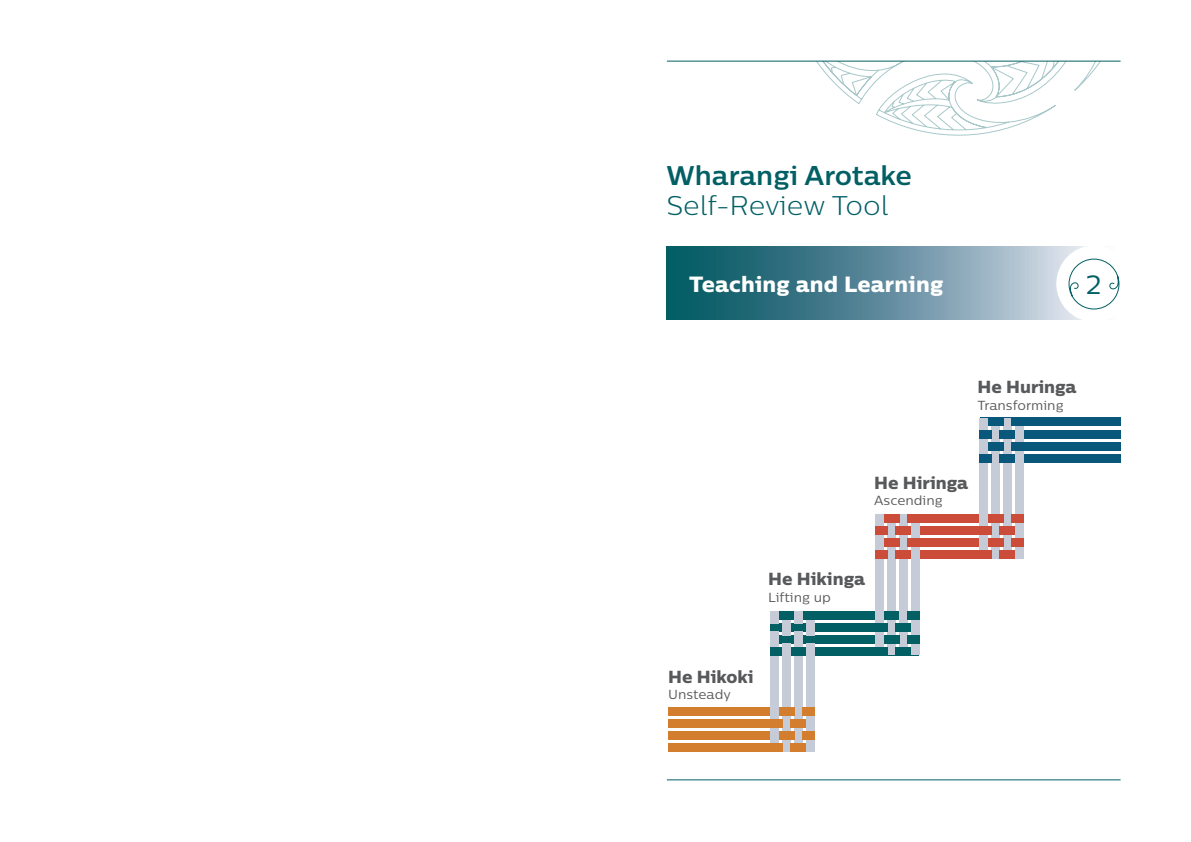
<style>
.page{position:relative;width:1191px;height:842px;background:#fff}
.page>*{position:absolute;margin:0;border:0;box-sizing:border-box;transform-origin:0 0}
.t1{font:700 27px "Centrale Sans";color:#025f64}
.t2{font:300 27px "Centrale Sans";color:#025f64}
.t3{font:26.4px "Centrale Sans";color:#025f64}
.t4{font:22px "Centrale Sans X Bold";letter-spacing:.01em;color:#fff}
.t5{font:17.5px "Centrale Sans X Bold";color:#58595b}
.t6{font:13.1px "Centrale Sans";color:#58595b}
</style>
<div class="page">
<hr style="left:667px;top:780px;width:453px;height:1px;background:#025f64">
<hr style="left:667px;top:61px;width:453px;height:1px;background:#025f64">
<svg style="left:811px;top:61px;width:305px;height:75px"></svg>
<svg style="left:666px;top:246px;width:417px;height:74px;background:#5d8c9b"></svg>
<div style="left:1056px;top:245px;width:76px;height:77px;background:#fff;border-radius:50%"></div>
<div style="left:979px;top:418px;width:141px;height:8px;background:#09587c"></div>
<div style="left:979px;top:430px;width:141px;height:8px;background:#09587c"></div>
<div style="left:979px;top:442px;width:141px;height:8px;background:#09587c"></div>
<div style="left:979px;top:454px;width:141px;height:8px;background:#09587c"></div>
<div style="left:875px;top:514px;width:141px;height:8px;background:#cc4c3a"></div>
<div style="left:875px;top:527px;width:149px;height:8px;background:#cc4c3a"></div>
<div style="left:875px;top:539px;width:149px;height:8px;background:#cc4c3a"></div>
<div style="left:875px;top:551px;width:149px;height:8px;background:#cc4c3a"></div>
<div style="left:979px;top:418px;width:8px;height:141px;background:#c5cbd7"></div>
<div style="left:991px;top:418px;width:8px;height:141px;background:#c5cbd7"></div>
<div style="left:1003px;top:418px;width:9px;height:141px;background:#c5cbd7"></div>
<div style="left:1016px;top:418px;width:8px;height:141px;background:#c5cbd7"></div>
<div style="left:1012px;top:514px;width:12px;height:8px;background:#cc4c3a"></div>
<div style="left:991px;top:514px;width:12px;height:8px;background:#cc4c3a"></div>
<div style="left:999px;top:527px;width:13px;height:8px;background:#cc4c3a"></div>
<div style="left:979px;top:527px;width:12px;height:8px;background:#cc4c3a"></div>
<div style="left:1012px;top:539px;width:12px;height:8px;background:#cc4c3a"></div>
<div style="left:991px;top:539px;width:12px;height:8px;background:#cc4c3a"></div>
<div style="left:999px;top:551px;width:13px;height:8px;background:#cc4c3a"></div>
<div style="left:979px;top:551px;width:12px;height:8px;background:#cc4c3a"></div>
<div style="left:668px;top:708px;width:138px;height:8px;background:#d27e2e"></div>
<div style="left:668px;top:720px;width:146px;height:8px;background:#d27e2e"></div>
<div style="left:668px;top:732px;width:146px;height:8px;background:#d27e2e"></div>
<div style="left:668px;top:744px;width:146px;height:8px;background:#d27e2e"></div>
<div style="left:770px;top:611px;width:8px;height:141px;background:#c5cbd7"></div>
<div style="left:782px;top:611px;width:8px;height:141px;background:#c5cbd7"></div>
<div style="left:794px;top:611px;width:8px;height:141px;background:#c5cbd7"></div>
<div style="left:806px;top:611px;width:8px;height:141px;background:#c5cbd7"></div>
<div style="left:802px;top:708px;width:12px;height:8px;background:#d27e2e"></div>
<div style="left:782px;top:708px;width:12px;height:8px;background:#d27e2e"></div>
<div style="left:790px;top:720px;width:12px;height:8px;background:#d27e2e"></div>
<div style="left:770px;top:720px;width:12px;height:8px;background:#d27e2e"></div>
<div style="left:802px;top:732px;width:12px;height:8px;background:#d27e2e"></div>
<div style="left:782px;top:732px;width:12px;height:8px;background:#d27e2e"></div>
<div style="left:790px;top:744px;width:12px;height:8px;background:#d27e2e"></div>
<div style="left:770px;top:744px;width:12px;height:8px;background:#d27e2e"></div>
<div style="left:770px;top:611px;width:141px;height:8px;background:#025f64"></div>
<div style="left:770px;top:623px;width:149px;height:8px;background:#025f64"></div>
<div style="left:770px;top:635px;width:149px;height:8px;background:#025f64"></div>
<div style="left:770px;top:647px;width:149px;height:8px;background:#025f64"></div>
<div style="left:875px;top:514px;width:8px;height:141px;background:#c5cbd7"></div>
<div style="left:887px;top:514px;width:8px;height:141px;background:#c5cbd7"></div>
<div style="left:899px;top:514px;width:8px;height:141px;background:#c5cbd7"></div>
<div style="left:911px;top:514px;width:8px;height:141px;background:#c5cbd7"></div>
<div style="left:770px;top:611px;width:8px;height:12px;background:#c5cbd7"></div>
<div style="left:770px;top:631px;width:8px;height:12px;background:#c5cbd7"></div>
<div style="left:782px;top:623px;width:8px;height:12px;background:#c5cbd7"></div>
<div style="left:782px;top:643px;width:8px;height:12px;background:#c5cbd7"></div>
<div style="left:794px;top:611px;width:8px;height:12px;background:#c5cbd7"></div>
<div style="left:794px;top:631px;width:8px;height:12px;background:#c5cbd7"></div>
<div style="left:806px;top:623px;width:8px;height:12px;background:#c5cbd7"></div>
<div style="left:806px;top:643px;width:8px;height:12px;background:#c5cbd7"></div>
<div style="left:1012px;top:418px;width:12px;height:8px;background:#09587c"></div>
<div style="left:991px;top:418px;width:12px;height:8px;background:#09587c"></div>
<div style="left:999px;top:430px;width:13px;height:8px;background:#09587c"></div>
<div style="left:979px;top:430px;width:12px;height:8px;background:#09587c"></div>
<div style="left:991px;top:442px;width:12px;height:8px;background:#09587c"></div>
<div style="left:999px;top:454px;width:13px;height:8px;background:#09587c"></div>
<div style="left:979px;top:454px;width:12px;height:8px;background:#09587c"></div>
<div style="left:1012px;top:442px;width:12px;height:8px;background:#09587c"></div>
<div style="left:907px;top:514px;width:12px;height:8px;background:#cc4c3a"></div>
<div style="left:887px;top:514px;width:12px;height:8px;background:#cc4c3a"></div>
<div style="left:895px;top:527px;width:12px;height:8px;background:#cc4c3a"></div>
<div style="left:875px;top:527px;width:12px;height:8px;background:#cc4c3a"></div>
<div style="left:887px;top:539px;width:12px;height:8px;background:#cc4c3a"></div>
<div style="left:895px;top:551px;width:12px;height:8px;background:#cc4c3a"></div>
<div style="left:875px;top:551px;width:12px;height:8px;background:#cc4c3a"></div>
<div style="left:907px;top:539px;width:12px;height:8px;background:#cc4c3a"></div>
<div style="left:884px;top:635px;width:15px;height:8px;background:#025f64"></div>
<div style="left:907px;top:635px;width:12px;height:8px;background:#025f64"></div>
<div style="left:895px;top:623px;width:14px;height:8px;background:#025f64"></div>
<div style="left:907px;top:611px;width:12px;height:8px;background:#025f64"></div>
<div style="left:885px;top:611px;width:14px;height:8px;background:#025f64"></div>
<div style="left:895px;top:647px;width:12px;height:8px;background:#025f64"></div>
<div style="left:875px;top:647px;width:12px;height:8px;background:#025f64"></div>
<div style="left:875px;top:623px;width:12px;height:8px;background:#025f64"></div>
<svg style="left:1068px;top:258px;width:52px;height:52px"></svg>
<h1 class="t1" style="left:666px;top:158px;width:247px">Wharangi Arotake</h1>
<h1 class="t2" style="left:666px;top:188px;width:223px">Self-Review Tool</h1>
<h3 class="t4" style="left:689px;top:270px;width:256px">Teaching and Learning</h3>
<h2 class="t3" style="left:1084px;top:268px;width:20px">2</h2>
<h3 class="t5" style="left:977px;top:375px;width:101px">He Huringa</h3>
<p class="t6" style="left:977px;top:397px;width:88px">Transforming</p>
<h3 class="t5" style="left:874px;top:471px;width:95px">He Hiringa</h3>
<p class="t6" style="left:874px;top:493px;width:70px">Ascending</p>
<h3 class="t5" style="left:768px;top:567px;width:98px">He Hikinga</h3>
<p class="t6" style="left:768px;top:589px;width:64px">Lifting up</p>
<h3 class="t5" style="left:668px;top:665px;width:87px">He Hikoki</h3>
<p class="t6" style="left:668px;top:686px;width:64px">Unsteady</p>
</div>
